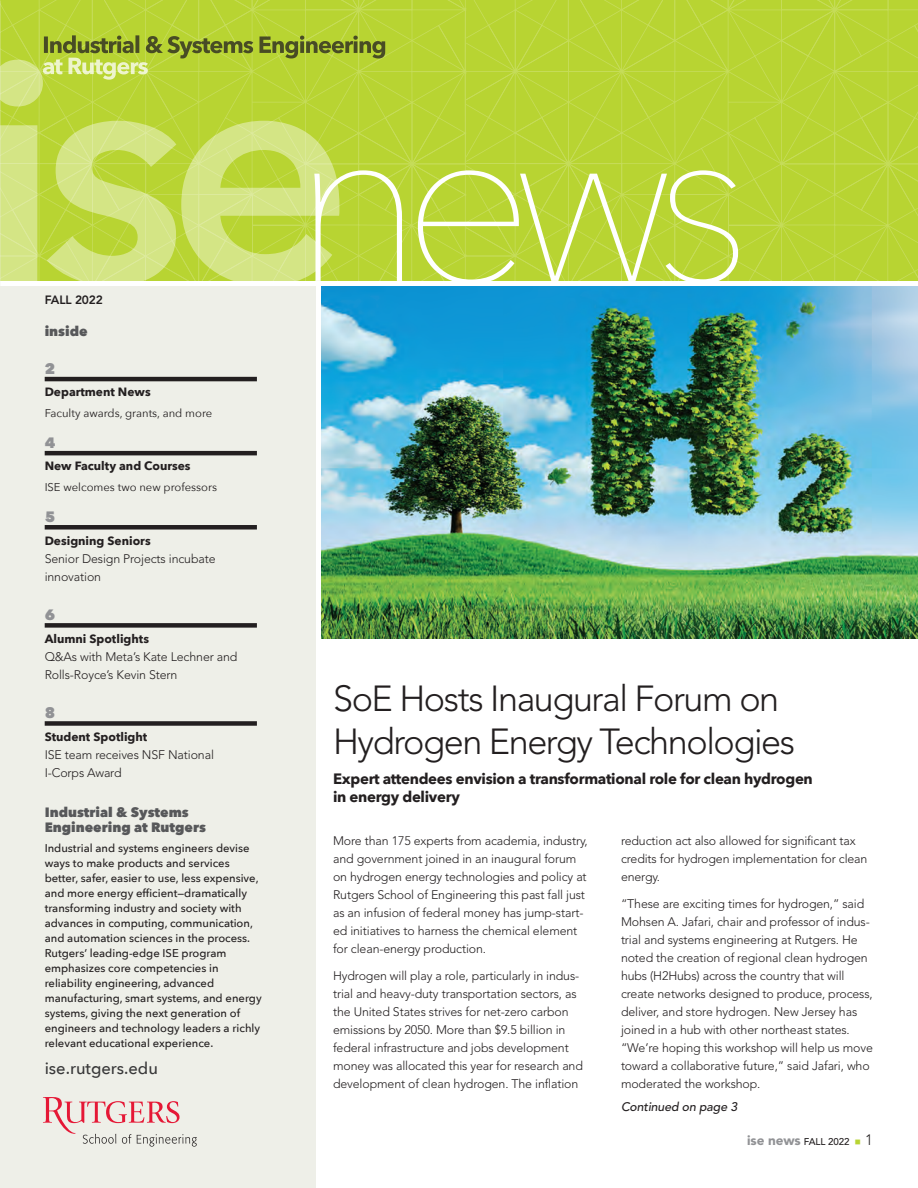
<style>
.page{position:relative;width:918px;height:1188px;background:#fff}
.page>*{position:absolute;margin:0;border:0;box-sizing:border-box;transform-origin:0 0}
._18_22_Headline_styl{font:300 36px/43.5px "Avenir LT Std";letter-spacing:-.04em;color:#231f20}
.t1{font:500 16.5px "Avenir Next";color:#383839}
._18_22_Headline_styl-2{font:700 15px/18px "Avenir Next";letter-spacing:-.02em;color:#231f20}
.Contents_Page_number{font:800 15px "Avenir Next";color:#919295}
.t2{font:300 15px "Avenir LT Std";color:#231f20}
.t3{font:800 13.5px/15px "Avenir Next";color:#57585a}
.Body_Text{font:300 12.3px/18px "Avenir LT Std";letter-spacing:-.01em;color:#231f20}
.Continued_line{font:italic 500 12.3px "Avenir LT Std";letter-spacing:-.01em;color:#231f20}
.Contents{font:700 12px "Avenir Next";color:#231f20}
.t4{font:800 12px "Avenir LT Std";letter-spacing:-.01em;color:#231f20}
.t5{font:500 11.25px/15px "Avenir Next";color:#231f20}
.Contenets_descriptio{font:11.25px "Avenir Next";color:#231f20}
.t6{font:500 9.75px "Avenir LT Std";letter-spacing:-.01em;color:#231f20}
.s1{font-weight:900;font-size:13.5px;color:#919295}
</style>
<div class="page">
<img style="left:321px;top:286px;width:597px;height:353px">
<div style="left:0;top:286px;width:316px;height:902px;background:#eeefe8"></div>
<hr style="left:45px;top:377px;width:212px;height:4px;background:#231f20">
<hr style="left:45px;top:451px;width:212px;height:4px;background:#231f20">
<div style="left:45px;top:525px;width:212px;height:5px;background:#231f20"></div>
<div style="left:45px;top:623px;width:212px;height:5px;background:#231f20"></div>
<div style="left:45px;top:721px;width:212px;height:5px;background:#231f20"></div>
<svg style="left:0;top:0;width:918px;height:281px;background:#bdd644"></svg>
<svg style="left:43px;top:1097px;width:154px;height:50px"></svg>
<p class="t4" style="left:45px;top:292px;width:60px">FALL 2022</p>
<p class="t3" style="left:45px;top:323px;width:44px">inside</p>
<p class="Contents_Page_number" style="left:45px;top:359px;width:12px">2</p>
<p class="Contents" style="left:45px;top:382px;width:108px">Department News</p>
<p class="Contenets_descriptio" style="left:45px;top:404px;width:169px">Faculty awards, grants, and more</p>
<p class="Contents_Page_number" style="left:45px;top:433px;width:12px">4</p>
<p class="Contents" style="left:45px;top:456px;width:147px">New Faculty and Courses</p>
<p class="Contenets_descriptio" style="left:45px;top:478px;width:174px">ISE welcomes two new professors</p>
<p class="Contents_Page_number" style="left:45px;top:507px;width:12px">5</p>
<p class="Contents" style="left:45px;top:530px;width:107px">Designing Seniors</p>
<p class="Body_Text" style="left:45px;top:549px;width:172px">Senior Design Projects incubate innovation</p>
<p class="Contents_Page_number" style="left:45px;top:606px;width:12px">6</p>
<p class="Contents" style="left:45px;top:628px;width:106px">Alumni Spotlights</p>
<p class="Body_Text" style="left:45px;top:647px;width:194px">Q&amp;As with Meta’s Kate Lechner and<br>Rolls-Royce’s Kevin Stern</p>
<p class="Contents_Page_number" style="left:45px;top:704px;width:12px">8</p>
<p class="Contents" style="left:45px;top:726px;width:104px">Student Spotlight</p>
<p class="Body_Text" style="left:45px;top:746px;width:171px">ISE team receives NSF National<br>I-Corps Award</p>
<p class="t3" style="left:45px;top:805px;width:163px">Industrial &amp; Systems<br>Engineering at Rutgers</p>
<p class="t5" style="left:45px;top:840px;width:219px">Industrial and systems engineers devise ways to make products and services better, safer, easier to use, less expensive, and more energy efficient—dramatically transforming industry and society with advances in computing, communication, and automation sciences in the process.<br>Rutgers’ leading-edge ISE program emphasizes core competencies in reliability engineering, advanced manufacturing, smart systems, and energy systems, giving the next generation of engineers and technology leaders a richly relevant educational experience.</p>
<p class="t1" style="left:45px;top:1054px;width:115px">ise.rutgers.edu</p>
<p class="_18_22_Headline_styl" style="left:333px;top:677px;width:464px">SoE Hosts Inaugural Forum on<br>Hydrogen Energy Technologies</p>
<p class="_18_22_Headline_styl-2" style="left:333px;top:770px;width:481px">Expert attendees envision a transformational role for clean hydrogen in energy delivery</p>
<p class="Body_Text" style="left:333px;top:832px;width:256px">More than 175 experts from academia, industry, and government joined in an inaugural forum on hydrogen energy technologies and policy at Rutgers School of Engineering this past fall just as an infusion of federal money has jump-start&shy;ed initiatives to harness the chemical element for clean-energy production.</p>
<p class="Body_Text" style="left:333px;top:967px;width:251px">Hydrogen will play a role, particularly in indus&shy;trial and heavy-duty transportation sectors, as the United States strives for net-zero carbon emissions by 2050. More than $9.5 billion in federal infrastructure and jobs development money was allocated this year for research and development of clean hydrogen. The inflation</p>
<p class="Body_Text" style="left:621px;top:832px;width:248px">reduction act also allowed for significant tax credits for hydrogen implementation for clean energy.</p>
<p class="Body_Text" style="left:621px;top:895px;width:253px">“These are exciting times for hydrogen,” said Mohsen A. Jafari, chair and professor of indus&shy;trial and systems engineering at Rutgers. He noted the creation of regional clean hydrogen hubs (H2Hubs) across the country that will create networks designed to produce, process, deliver, and store hydrogen. New Jersey has joined in a hub with other northeast states. “We’re hoping this workshop will help us move toward a collaborative future,” said Jafari, who moderated the workshop.</p>
<p class="Continued_line" style="left:621px;top:1100px;width:118px">Continued on page 3</p>
<p class="t6" style="left:747px;top:1136px;width:115px"><span class="s1">ise news</span> FALL 2022 <sup>m</sup></p>
<p class="t2" style="left:865px;top:1131px;width:9px">1</p>
</div>
